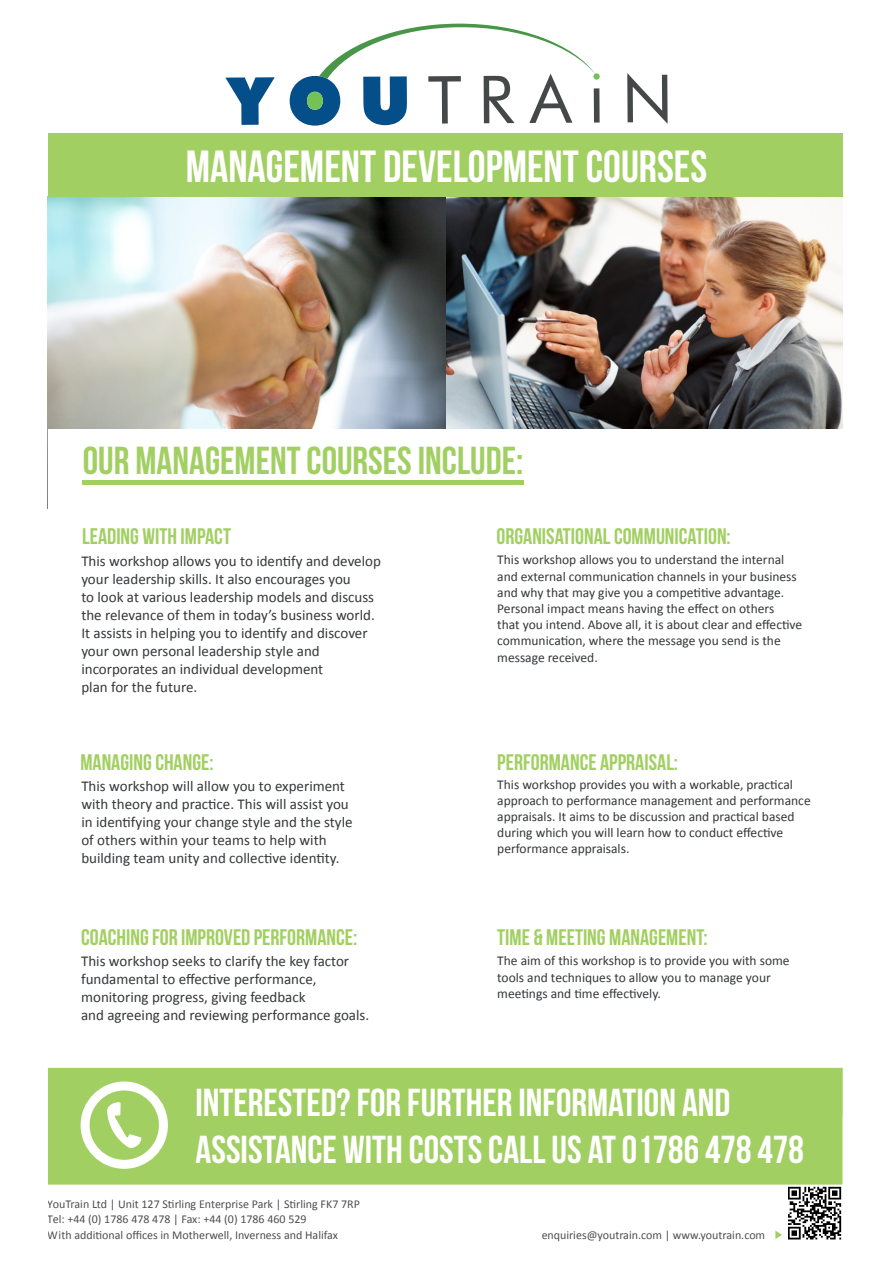
<style>
.page{position:relative;width:893px;height:1263px;background:#fff}
.page>*{position:absolute;margin:0;border:0;box-sizing:border-box;transform-origin:0 0}
.t1{font:45px "Bebas Neue";color:#fff}
.t2{font:39px "Bebas Neue";color:#fff}
.t3{font:39px "Bebas Neue";color:#a2cf62}
.t4{font:22.5px "Bebas Neue";color:#a2cf62}
.t5{font:15px/18px "Calibri";color:#353739}
.t6{font:13.5px/16.2px "Calibri";color:#353739}
.t7{font:12px/14.4px "Calibri";color:#000}
</style>
<div class="page">
<img style="left:789px;top:1187px;width:53px;height:52px">
<svg style="left:775px;top:1230px;width:7px;height:9px"></svg>
<svg style="left:225px;top:77px;width:50px;height:48px"></svg>
<svg style="left:627px;top:73px;width:41px;height:51px"></svg>
<svg style="left:290px;top:23px;width:310px;height:103px"></svg>
<div style="left:48px;top:1067px;width:795px;height:117px;background:#a2cf62"></div>
<img style="left:48px;top:197px;width:398px;height:232px">
<img style="left:446px;top:196px;width:397px;height:233px">
<div style="left:48px;top:134px;width:795px;height:62px;background:#a2cf62"></div>
<div style="left:81px;top:1081px;width:87px;height:88px;border:9px solid #fff;border-radius:50%"></div>
<svg style="left:107px;top:1102px;width:34px;height:46px"></svg>
<div style="left:82px;top:480px;width:441px;height:5px;background:#a2cf62"></div>
<p class="t1" style="left:186px;top:142px;width:523px">MANAGEMENT DEVELOPMENT COURSES</p>
<p class="t3" style="left:83px;top:440px;width:442px">OUR MANAGEMENT COURSES INCLUDE:</p>
<p class="t4" style="left:82px;top:524px;width:150px">LEADING WITH IMPACT</p>
<p class="t5" style="left:81px;top:551px;width:301px">This workshop allows you to identify and develop your leadership skills. It also encourages you</p>
<p class="t5" style="left:81px;top:587px;width:295px">to look at various leadership models and discuss the relevance of them in today’s business world.</p>
<p class="t5" style="left:81px;top:623px;width:288px">It assists in helping you to identify and discover your own personal leadership style and incorporates an individual development</p>
<p class="t5" style="left:81px;top:677px;width:117px">plan for the future.</p>
<p class="t4" style="left:80px;top:750px;width:135px">MANAGING CHANGE:</p>
<p class="t5" style="left:81px;top:777px;width:265px">This workshop will allow you to experiment</p>
<p class="t5" style="left:81px;top:795px;width:269px">with theory and practice. This will assist you</p>
<p class="t5" style="left:81px;top:813px;width:273px">in identifying your change style and the style</p>
<p class="t5" style="left:81px;top:831px;width:247px">of others within your teams to help with</p>
<p class="t5" style="left:81px;top:849px;width:260px">building team unity and collective identity.</p>
<p class="t4" style="left:81px;top:925px;width:278px">COACHING FOR IMPROVED PERFORMANCE:</p>
<p class="t5" style="left:81px;top:952px;width:270px">This workshop seeks to clarify the key factor fundamental to effective performance,</p>
<p class="t5" style="left:81px;top:988px;width:226px">monitoring progress, giving feedback</p>
<p class="t5" style="left:81px;top:1006px;width:290px">and agreeing and reviewing performance goals.</p>
<p class="t4" style="left:496px;top:524px;width:236px">ORGANISATIONAL COMMUNICATION:</p>
<p class="t6" style="left:497px;top:551px;width:301px">This workshop allows you to understand the internal and external communication channels in your business and why that may give you a competitive advantage.<br>Personal impact means having the effect on others</p>
<p class="t6" style="left:497px;top:616px;width:307px">that you intend. Above all, it is about clear and effective communication, where the message you send is the message received.</p>
<p class="t4" style="left:497px;top:750px;width:182px">PERFORMANCE APPRAISAL:</p>
<p class="t6" style="left:497px;top:776px;width:315px">This workshop provides you with a workable, practical approach to performance management and performance appraisals. It aims to be discussion and practical based during which you will learn how to conduct effective performance appraisals.</p>
<p class="t4" style="left:497px;top:925px;width:212px">TIME &amp; MEETING MANAGEMENT:</p>
<p class="t6" style="left:497px;top:952px;width:294px">The aim of this workshop is to provide you with some tools and techniques to allow you to manage your meetings and time effectively.</p>
<p class="t2" style="left:196px;top:1081px;width:536px">INTERESTED? FOR FURTHER INFORMATION AND</p>
<p class="t2" style="left:196px;top:1128px;width:610px">ASSISTANCE WITH COSTS CALL US AT 01786 478 478</p>
<p class="t7" style="left:48px;top:1197px;width:313px">YouTrain Ltd | Unit 127 Stirling Enterprise Park | Stirling FK7 7RP<br>Tel: +44 (0) 1786 478 478 | Fax: +44 (0) 1786 460 529</p>
<p class="t7" style="left:48px;top:1228px;width:292px">With additional offices in Motherwell, Inverness and Halifax</p>
<p class="t7" style="left:541px;top:1228px;width:225px">enquiries@youtrain.com | www.youtrain.com</p>
</div>
